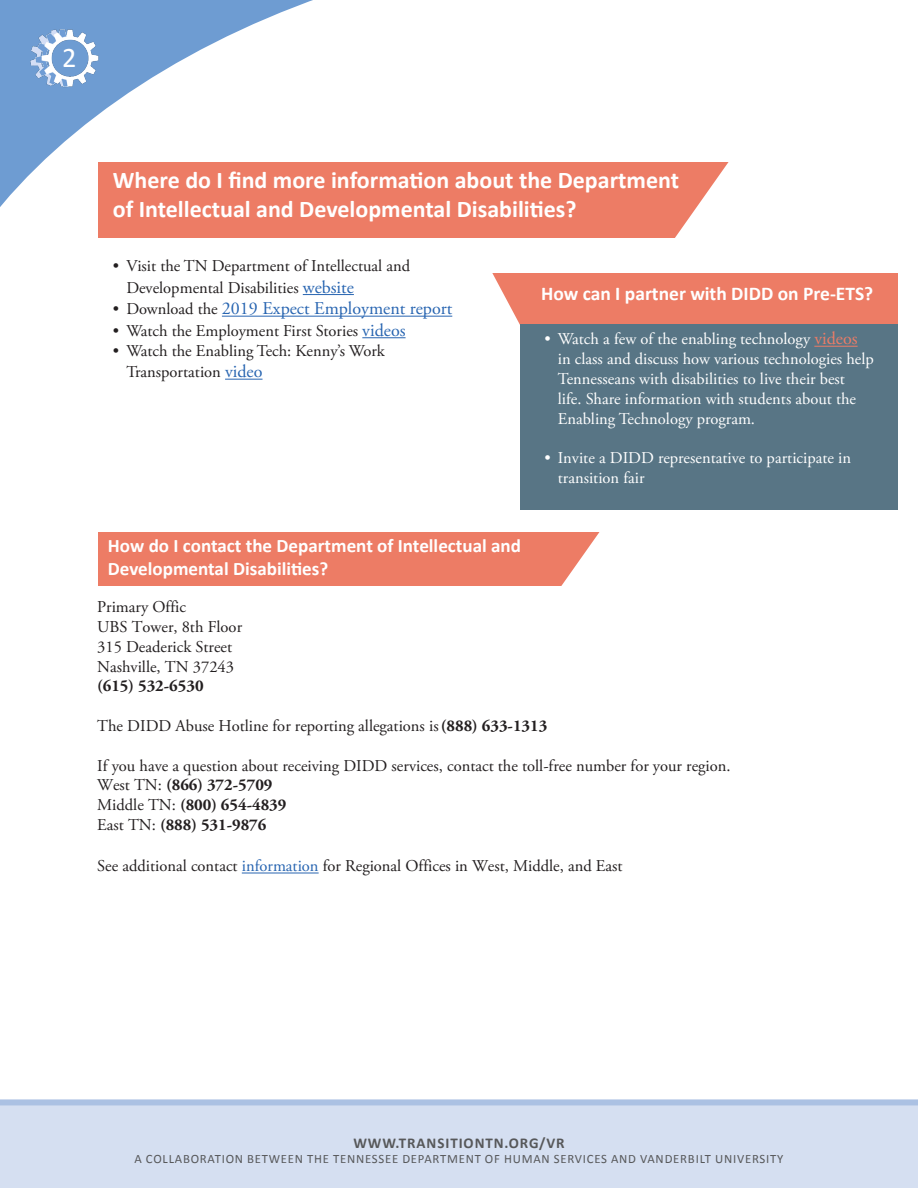
<style>
.page{position:relative;width:918px;height:1188px;background:#fff}
.page>*{position:absolute;margin:0;border:0;box-sizing:border-box;transform-origin:0 0}
.t1{font:28.5px "Calibri";color:#fff}
.t2{font:700 24px/28.8px "Calibri";color:#fff}
.t3{font:700 19.5px "Calibri";color:#fff}
.t4{font:700 19.05px/23px "Calibri";color:#fff}
.t5{font:18px "Adobe Garamond Pro";color:#2865b1}
.Paragraph_Style_2{font:16.5px/21.6px "Adobe Garamond Pro";color:#231f20}
.t6{font:16.5px/19.8px "Adobe Garamond Pro";color:#fff}
.Paragraph_Style_2-2{font:700 16.5px "Adobe Garamond Pro";color:#231f20}
.t7{font:700 15px "Calibri";letter-spacing:.06em;color:#57585a}
.t8{font:12.75px "Calibri";letter-spacing:.06em;color:#57585a}
.s1{font-size:18px;color:#2865b1}
.s2{font-size:16.5px;color:#231f20}
.s3{font-size:18px;color:#eb7c67}
.s4{font-weight:700}
.s5{font-weight:400}
.s6{color:#2865b1}
</style>
<div class="page">
<div style="left:0;top:1099px;width:918px;height:89px;background:#d5dff1"></div>
<svg style="left:0;top:0;width:313px;height:207px"></svg>
<img style="left:17px;top:25px;width:87px;height:65px">
<div style="left:98px;top:532px;width:503px;height:53px;background:#ed7c65"></div>
<svg style="left:543px;top:532px;width:58px;height:54px"></svg>
<hr style="left:242px;top:873px;width:77px;height:1px;background:#2865b1">
<div style="left:98px;top:162px;width:635px;height:76px;background:#ed7c65"></div>
<svg style="left:675px;top:162px;width:58px;height:76px"></svg>
<hr style="left:303px;top:294px;width:51px;height:1px;background:#2865b1">
<hr style="left:222px;top:316px;width:230px;height:1px;background:#2865b1">
<hr style="left:362px;top:337px;width:44px;height:1px;background:#2865b1">
<hr style="left:225px;top:379px;width:38px;height:1px;background:#2865b1">
<div style="left:476px;top:273px;width:422px;height:51px;background:#ed7c65"></div>
<svg style="left:476px;top:273px;width:44px;height:52px"></svg>
<div style="left:520px;top:324px;width:378px;height:186px;background:#587585"></div>
<hr style="left:814px;top:346px;width:44px;height:1px;background:#eb7c67">
<h1 class="t1" style="left:62px;top:38px;width:16px">2</h1>
<h3 class="t2" style="left:113px;top:165px;width:568px">Where do I find more information about the Department of Intellectual and Developmental Disabilities?</h3>
<h3 class="Paragraph_Style_2" style="left:126px;top:256px;width:285px;text-indent:-14px">• Visit the TN Department of Intellectual and<br>Developmental Disabilities <span class="s1">website</span></h3>
<h3 class="t5" style="left:113px;top:298px;width:341px"><span class="s2">• Download the</span> 2019 Expect Employment report</h3>
<h3 class="Paragraph_Style_2" style="left:113px;top:321px;width:294px">• Watch the Employment First Stories <span class="s1">videos</span></h3>
<h3 class="Paragraph_Style_2" style="left:126px;top:340px;width:260px;text-indent:-14px">• Watch the Enabling Tech: Kenny’s Work<br>Transportation <span class="s1">video</span></h3>
<h3 class="t3" style="left:541px;top:279px;width:334px">How can I partner with DIDD on Pre-ETS?</h3>
<h3 class="t6" style="left:558px;top:330px;width:318px;text-indent:-14px">• Watch a few of the enabling technology <span class="s3">videos </span>in class and discuss how various technologies help Tennesseans with disabilities to live their best<br>life. Share information with students about the Enabling Technology program.</h3>
<h3 class="t6" style="left:558px;top:449px;width:295px;text-indent:-14px">• Invite a DIDD representative to participate in transition fair</h3>
<h3 class="t4" style="left:108px;top:534px;width:415px">How do I contact the Department of Intellectual and<br>Developmental Disabilities?</h3>
<p class="Paragraph_Style_2" style="left:97px;top:597px;width:90px">Primary Offic</p>
<p class="Paragraph_Style_2" style="left:97px;top:617px;width:146px">UBS Tower, 8th Floor</p>
<p class="Paragraph_Style_2" style="left:97px;top:636px;width:137px">315 Deaderick Street</p>
<p class="Paragraph_Style_2" style="left:97px;top:656px;width:138px">Nashville, TN 37243</p>
<p class="Paragraph_Style_2-2" style="left:97px;top:677px;width:108px">(615) 532-6530</p>
<p class="Paragraph_Style_2" style="left:97px;top:716px;width:452px">The DIDD Abuse Hotline for reporting allegations is<span class="s4">(888) 633-1313</span></p>
<p class="Paragraph_Style_2" style="left:97px;top:755px;width:635px">If you have a question about receiving DIDD services, contact the toll-free number for your region.</p>
<p class="Paragraph_Style_2-2" style="left:97px;top:776px;width:177px"><span class="s5">West TN:</span> (866) 372-5709</p>
<p class="Paragraph_Style_2-2" style="left:97px;top:795px;width:191px"><span class="s5">Middle TN:</span> (800) 654-4839</p>
<p class="Paragraph_Style_2-2" style="left:97px;top:815px;width:171px"><span class="s5">East TN:</span> (888) 531-9876</p>
<p class="Paragraph_Style_2" style="left:97px;top:856px;width:527px">See additional contact <span class="s6">information</span> for Regional Offices in West, Middle, and East</p>
<p class="t7" style="left:353px;top:1133px;width:213px">WWW.TRANSITIONTN.ORG/VR</p>
<p class="t8" style="left:135px;top:1150px;width:650px">A COLLABORATION BETWEEN THE TENNESSEE DEPARTMENT OF HUMAN SERVICES AND VANDERBILT UNIVERSITY</p>
</div>
